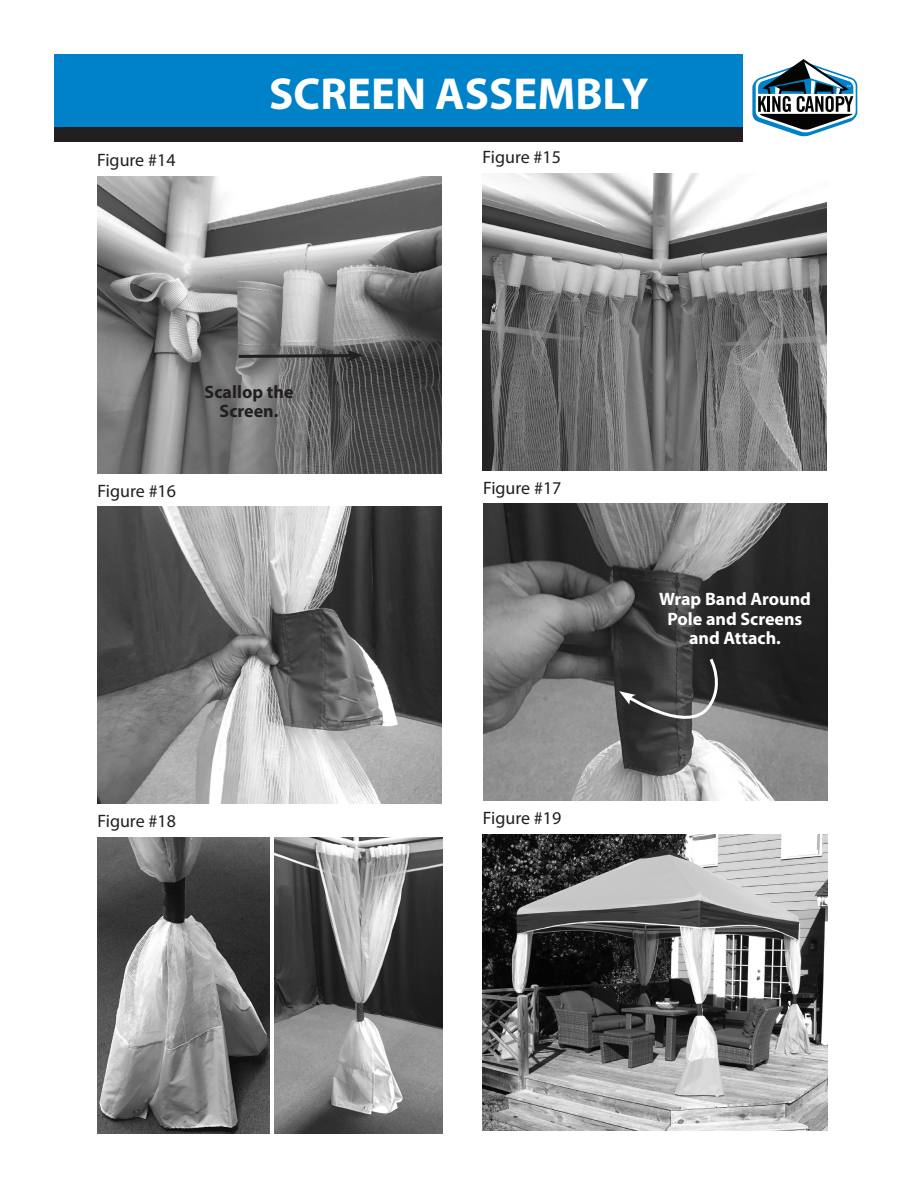
<style>
.page{position:relative;width:918px;height:1188px;background:#fff}
.page>*{position:absolute;margin:0;border:0;box-sizing:border-box;transform-origin:0 0}
.t1{font:700 45px "Myriad Pro";color:#fff}
.t2{font:18px "Myriad Pro";color:#231f20}
.t3{font:700 18px/19.5px "Myriad Pro";color:#fff;text-align:center}
.t4{font:700 18px/19.5px "Myriad Pro";color:#231f20;text-align:center}
</style>
<div class="page">
<div style="left:54px;top:54px;width:810px;height:74px;background:#0082c8"></div>
<div style="left:54px;top:128px;width:810px;height:14px;background:#231f20"></div>
<div style="left:743px;top:54px;width:121px;height:89px;background:#fff"></div>
<svg style="left:752px;top:59px;width:105px;height:77px"></svg>
<img style="left:97px;top:176px;width:344px;height:297px">
<img style="left:483px;top:173px;width:344px;height:297px">
<img style="left:98px;top:506px;width:344px;height:297px">
<img style="left:483px;top:503px;width:344px;height:297px">
<svg style="left:236px;top:350px;width:127px;height:11px"></svg>
<img style="left:98px;top:837px;width:171px;height:297px">
<img style="left:483px;top:834px;width:344px;height:297px">
<svg style="left:619px;top:656px;width:106px;height:83px;background:#4e4e4e"></svg>
<img style="left:274px;top:837px;width:168px;height:297px">
<p class="t1" style="left:269px;top:64px;width:381px">SCREEN ASSEMBLY</p>
<p class="t2" style="left:97px;top:149px;width:80px">Figure #14</p>
<p class="t2" style="left:483px;top:146px;width:80px">Figure #15</p>
<p class="t4" style="left:205px;top:381px;width:90px">Scallop the<br>Screen.</p>
<p class="t2" style="left:98px;top:479px;width:80px">Figure #16</p>
<p class="t2" style="left:483px;top:476px;width:80px">Figure #17</p>
<p class="t2" style="left:98px;top:810px;width:80px">Figure #18</p>
<p class="t2" style="left:483px;top:807px;width:80px">Figure #19</p>
<p class="t3" style="left:659px;top:589px;width:153px">Wrap Band Around<br>Pole and Screens</p>
<p class="t3" style="left:689px;top:628px;width:93px">and Attach.</p>
</div>
